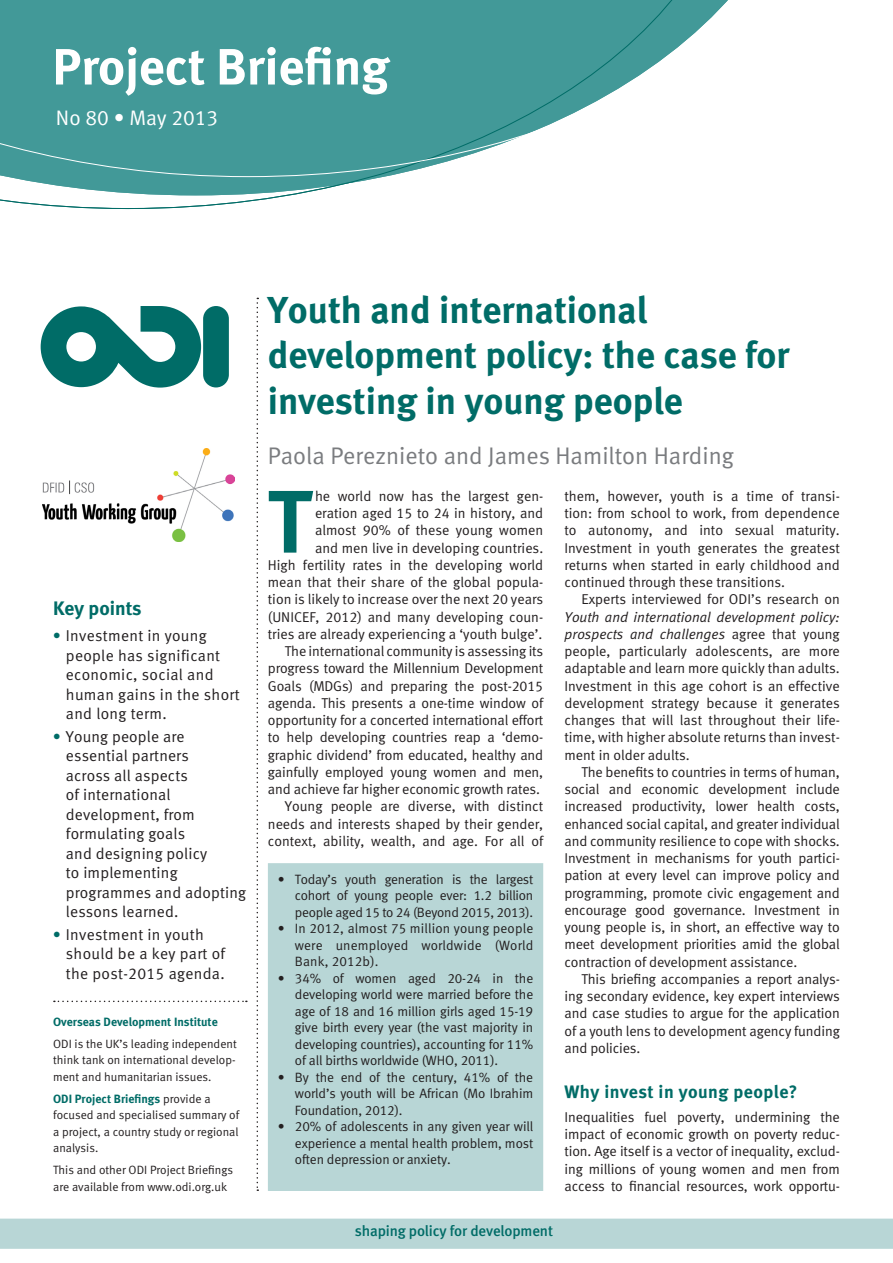
<style>
.page{position:relative;width:893px;height:1263px;background:#fff}
.page>*{position:absolute;margin:0;border:0;box-sizing:border-box;transform-origin:0 0}
._3_Body_drop_cap{font:700 88.65px "Meta";color:#006c67}
.a5_Head{font:700 37.5px/45.9px "Meta";color:#006c67}
.byline{font:24px "Meta Normal";color:#7a7c7f}
.dateline{font:21px "Meta Normal";color:#fff}
.a2_Keypoints_head{font:700 19.5px "Meta";color:#006c67}
._4_Subhead{font:700 18px "Meta";letter-spacing:.025em;color:#006c67}
.a3_Keypoints_text{font:15.75px/19.5px "Meta Normal";letter-spacing:.01em;color:#231f20}
.a4_Sidebar_text{font:500 15px "Meta";letter-spacing:-.01em;color:#006c67}
._1_Body_text{font:14.25px/17.2px "Meta Normal";letter-spacing:-.005em;color:#231f20;text-align:justify}
._3_Body_drop_cap-2{font:14.25px/17.2px "Meta Normal";color:#231f20;text-align:right}
._2_Body_no_indent{font:14.25px/17.2px "Meta Normal";letter-spacing:-.01em;color:#231f20;text-align:justify}
.b1_Box_text{font:13.5px/16.5px "Meta Normal";letter-spacing:-.01em;color:#231f20;text-align:justify}
.a4_Sidebar_text-2{font:12px/16.5px "Meta Normal";color:#231f20}
.a4_Sidebar_text-3{font:700 12px "Meta";color:#006c67}
.s1{font-family:"Meta";font-weight:700;color:#006c67}
.s2{font-style:italic}
</style>
<div class="page">
<svg style="left:54px;top:1000px;width:193px;height:2px"></svg>
<svg style="left:41px;top:306px;width:160px;height:82px"></svg>
<div style="left:203px;top:306px;width:26px;height:81px;background:#006c67;border-radius:13px"></div>
<svg style="left:0;top:177px;width:382px;height:32px"></svg>
<svg style="left:0;top:0;width:728px;height:177px"></svg>
<svg style="left:257px;top:298px;width:1px;height:893px"></svg>
<svg style="left:56px;top:47px;width:335px;height:49px"></svg>
<div style="left:0;top:1218px;width:893px;height:31px;background:#b8d6d6"></div>
<div style="left:269px;top:864px;width:273px;height:326px;background:#b8d6d6"></div>
<div style="left:268px;top:863px;width:275px;height:328px;border:2px solid #b8d6d6"></div>
<img style="left:42px;top:448px;width:193px;height:94px">
<p class="dateline" style="left:56px;top:106px;width:164px">No 80 • May 2013</p>
<p class="a2_Keypoints_head" style="left:53px;top:597px;width:90px">Key points</p>
<p class="a3_Keypoints_text" style="left:66px;top:626px;width:175px;text-indent:-13px"><span class="s1">•</span> Investment in young people has significant economic, social and human gains in the short and long term.</p>
<p class="a3_Keypoints_text" style="left:66px;top:726px;width:182px;text-indent:-13px"><span class="s1">•</span> Young people are essential partners<br>across all aspects<br>of international development, from formulating goals<br>and designing policy<br>to implementing programmes and adopting lessons learned.</p>
<p class="a3_Keypoints_text" style="left:66px;top:924px;width:161px;text-indent:-13px"><span class="s1">•</span> Investment in youth should be a key part of the post-2015 agenda.</p>
<p class="a4_Sidebar_text-3" style="left:53px;top:1014px;width:166px">Overseas Development Institute</p>
<p class="a4_Sidebar_text-2" style="left:53px;top:1035px;width:185px;text-align:justify">ODI is the UK’s leading independent think tank on international develop&shy;ment and humanitarian issues.</p>
<p class="a4_Sidebar_text-2" style="left:53px;top:1090px;width:188px"><span class="s1">ODI Project Briefings</span> provide a focused and specialised summary of a project, a country study or regional analysis.</p>
<p class="a4_Sidebar_text-2" style="left:53px;top:1162px;width:181px">This and other ODI Project Briefings are available from www.odi.org.uk</p>
<p class="a5_Head" style="left:268px;top:286px;width:523px">Youth and international development policy: the case for investing in young people</p>
<p class="byline" style="left:268px;top:442px;width:467px">Paola Pereznieto and James Hamilton Harding</p>
<p class="_3_Body_drop_cap-2" style="left:268px;top:487px;width:277px">he world now has the largest gen-<br>eration aged 15 to 24 in history, and<br>almost 90% of these young women<br>and men live in developing countries.<br>High fertility rates in the developing world mean that their share of the global popula&shy;tion is likely to increase over the next 20 years (UNICEF, 2012) and many developing coun&shy;tries are already experiencing a ‘youth bulge’.</p>
<p class="_1_Body_text" style="left:268px;top:642px;width:277px;text-indent:17px">The international community is assessing its progress toward the Millennium Development Goals (MDGs) and preparing the post-2015 agenda. This presents a one-time window of opportunity for a concerted international effort to help developing countries reap a ‘demo&shy;graphic dividend’ from educated, healthy and gainfully employed young women and men, and achieve far higher economic growth rates.</p>
<p class="_1_Body_text" style="left:268px;top:798px;width:277px;text-indent:17px">Young people are diverse, with distinct needs and interests shaped by their gender, context, ability, wealth, and age. For all of</p>
<p class="_3_Body_drop_cap" style="left:268px;top:469px;width:45px">T</p>
<p class="b1_Box_text" style="left:295px;top:871px;width:240px;text-indent:-17px">• Today’s youth generation is the largest cohort of young people ever: 1.2 billion people aged 15 to 24 (Beyond 2015, 2013).</p>
<p class="b1_Box_text" style="left:295px;top:920px;width:240px;text-indent:-17px">• In 2012, almost 75 million young people were unemployed worldwide (World Bank, 2012b).</p>
<p class="b1_Box_text" style="left:295px;top:970px;width:240px;text-indent:-17px">• 34% of women aged 20-24 in the developing world were married before the age of 18 and 16 million girls aged 15-19 give birth every year (the vast majority in developing countries), accounting for 11% of all births worldwide (WHO, 2011).</p>
<p class="b1_Box_text" style="left:295px;top:1069px;width:240px;text-indent:-17px">• By the end of the century, 41% of the world’s youth will be African (Mo Ibrahim Foundation, 2012).</p>
<p class="b1_Box_text" style="left:295px;top:1118px;width:240px;text-indent:-17px">• 20% of adolescents in any given year will experience a mental health problem, most often depression or anxiety.</p>
<p class="_1_Body_text" style="left:564px;top:487px;width:277px">them, however, youth is a time of transi&shy;tion: from school to work, from dependence to autonomy, and into sexual maturity.<br>Investment in youth generates the greatest returns when started in early childhood and continued through these transitions.</p>
<p class="_1_Body_text" style="left:564px;top:591px;width:277px;text-indent:17px">Experts interviewed for ODI’s research on <span class="s2">Youth and international development policy: prospects and challenges</span> agree that young people, particularly adolescents, are more adaptable and learn more quickly than adults.<br>Investment in this age cohort is an effective development strategy because it generates changes that will last throughout their life&shy;time, with higher absolute returns than invest&shy;ment in older adults.</p>
<p class="_1_Body_text" style="left:564px;top:763px;width:277px;text-indent:17px">The benefits to countries in terms of human, social and economic development include increased productivity, lower health costs, enhanced social capital, and greater individual and community resilience to cope with shocks.<br>Investment in mechanisms for youth partici&shy;pation at every level can improve policy and programming, promote civic engagement and encourage good governance. Investment in young people is, in short, an effective way to meet development priorities amid the global contraction of development assistance.</p>
<p class="_1_Body_text" style="left:564px;top:970px;width:277px;text-indent:17px">This briefing accompanies a report analys&shy;ing secondary evidence, key expert interviews and case studies to argue for the application of a youth lens to development agency funding and policies.</p>
<p class="_4_Subhead" style="left:564px;top:1080px;width:234px">Why invest in young people?</p>
<p class="_2_Body_no_indent" style="left:564px;top:1108px;width:277px">Inequalities fuel poverty, undermining the impact of economic growth on poverty reduc&shy;tion. Age itself is a vector of inequality, exclud&shy;ing millions of young women and men from access to financial resources, work opportu-</p>
<p class="a4_Sidebar_text" style="left:355px;top:1222px;width:200px">shaping policy for development</p>
</div>
